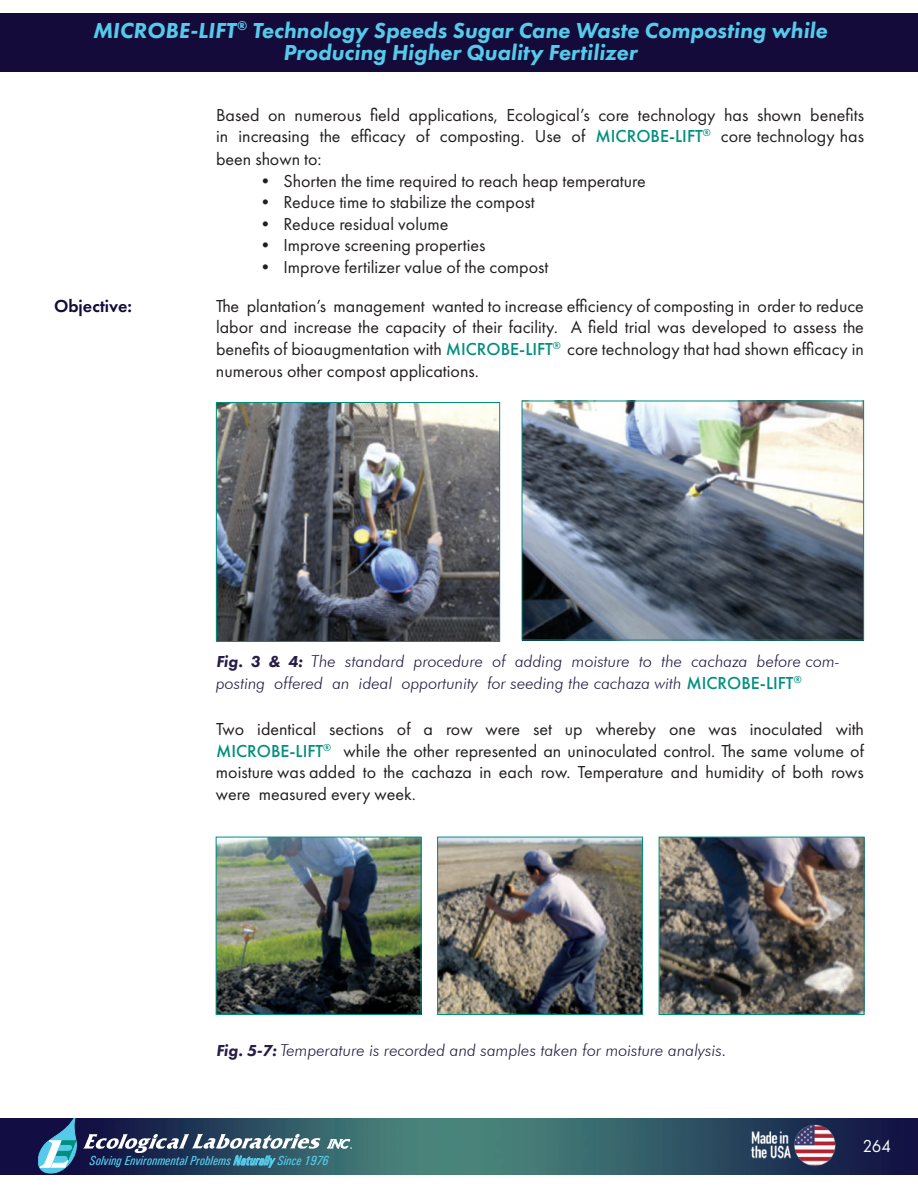
<style>
.page{position:relative;width:918px;height:1188px;background:#fff}
.page>*{position:absolute;margin:0;border:0;box-sizing:border-box;transform-origin:0 0}
.t1{font:italic 800 22.5px/22.5px "Futura PT";color:#55cae9;text-align:center}
.t2{font:18px/21.6px "Futura PT";color:#231f20;text-align:justify}
.t3{font:600 18px "Futura PT";color:#140b3a}
.t4{font:18px "Futura PT";color:#fff;scale:.94 1}
.t5{font:italic 300 16.5px/21.6px "Futura BT";color:#271d45}
.t6{font:italic 500 condensed 13.2px "Univers";color:#55cae9}
.s1{font-weight:500;color:#008f7e}
.s2{font-family:"Futura PT";font-weight:800}
.s3{font-family:"Futura PT";font-weight:500;font-style:normal;font-size:18px;color:#008f7e}
</style>
<div class="page">
<img style="left:0;top:1118px;width:918px;height:56px">
<svg style="left:327px;top:1139px;width:25px;height:10px"></svg>
<svg style="left:38px;top:1118px;width:283px;height:57px;background:#3c5571"></svg>
<img style="left:748px;top:1123px;width:90px;height:47px">
<div style="left:0;top:14px;width:918px;height:58px;background:#140b3a"></div>
<img style="left:218px;top:404px;width:280px;height:236px">
<div style="left:216px;top:402px;width:284px;height:240px;border:1px solid #008f7e"></div>
<img style="left:524px;top:403px;width:338px;height:235px">
<div style="left:522px;top:401px;width:342px;height:239px;border:1px solid #008f7e"></div>
<img style="left:661px;top:839px;width:201px;height:174px">
<div style="left:659px;top:837px;width:205px;height:178px;border:1px solid #008f7e"></div>
<img style="left:439px;top:839px;width:202px;height:174px">
<div style="left:437px;top:837px;width:206px;height:178px;border:1px solid #008f7e"></div>
<img style="left:218px;top:839px;width:201px;height:174px">
<div style="left:216px;top:837px;width:205px;height:178px;border:1px solid #008f7e"></div>
<p class="t1" style="left:93px;top:19px;width:736px">MICROBE-LIFT<sup>®</sup> Technology Speeds Sugar Cane Waste Composting while<br>Producing Higher Quality Fertilizer</p>
<p class="t3" style="left:54px;top:295px;width:80px">Objective:</p>
<p class="t2" style="left:216px;top:104px;width:650px;line-height:22px">Based on numerous field applications, Ecological’s core technology has shown benefits in increasing the efficacy of composting. Use of <span class="s1">MICROBE-LIFT</span><sup>®</sup> core technology has been shown to:</p>
<p class="t2" style="left:257px;top:170px;width:391px">• Shorten the time required to reach heap temperature</p>
<p class="t2" style="left:257px;top:191px;width:280px">• Reduce time to stabilize the compost</p>
<p class="t2" style="left:257px;top:213px;width:194px">• Reduce residual volume</p>
<p class="t2" style="left:257px;top:234px;width:230px">• Improve screening properties</p>
<p class="t2" style="left:216px;top:247px;width:649px;line-height:38.8px;text-indent:40px">• Improve fertilizer value of the compost<br>The plantation’s management wanted to increase efficiency of composting in order to reduce</p>
<p class="t2" style="left:216px;top:317px;width:650px">labor and increase the capacity of their facility. A field trial was developed to assess the benefits of bioaugmentation with <span class="s1">MICROBE-LIFT</span><sup>®</sup> core technology that had shown efficacy in numerous other compost applications.</p>
<p class="t5" style="left:216px;top:650px;width:625px"><span class="s2">Fig. 3 &amp; 4:</span> The standard procedure of adding moisture to the cachaza before com&shy;posting offered an ideal opportunity for seeding the cachaza with <span class="s3">MICROBE-LIFT</span><sup>®</sup></p>
<p class="t2" style="left:216px;top:718px;width:650px">Two identical sections of a row were set up whereby one was inoculated with <span class="s1">MICROBE-LIFT</span><sup>®</sup> while the other represented an uninoculated control. The same volume of moisture was added to the cachaza in each row. Temperature and humidity of both rows were measured every week.</p>
<p class="t5" style="left:216px;top:1039px;width:512px"><span class="s2">Fig. 5-7:</span> Temperature is recorded and samples taken for moisture analysis.</p>
<p class="t4" style="left:863px;top:1135px;width:32px">264</p>
<p class="t6" style="left:90px;top:1153px;width:241px">Solving Environmental Problems Naturally Since 1976</p>
</div>
